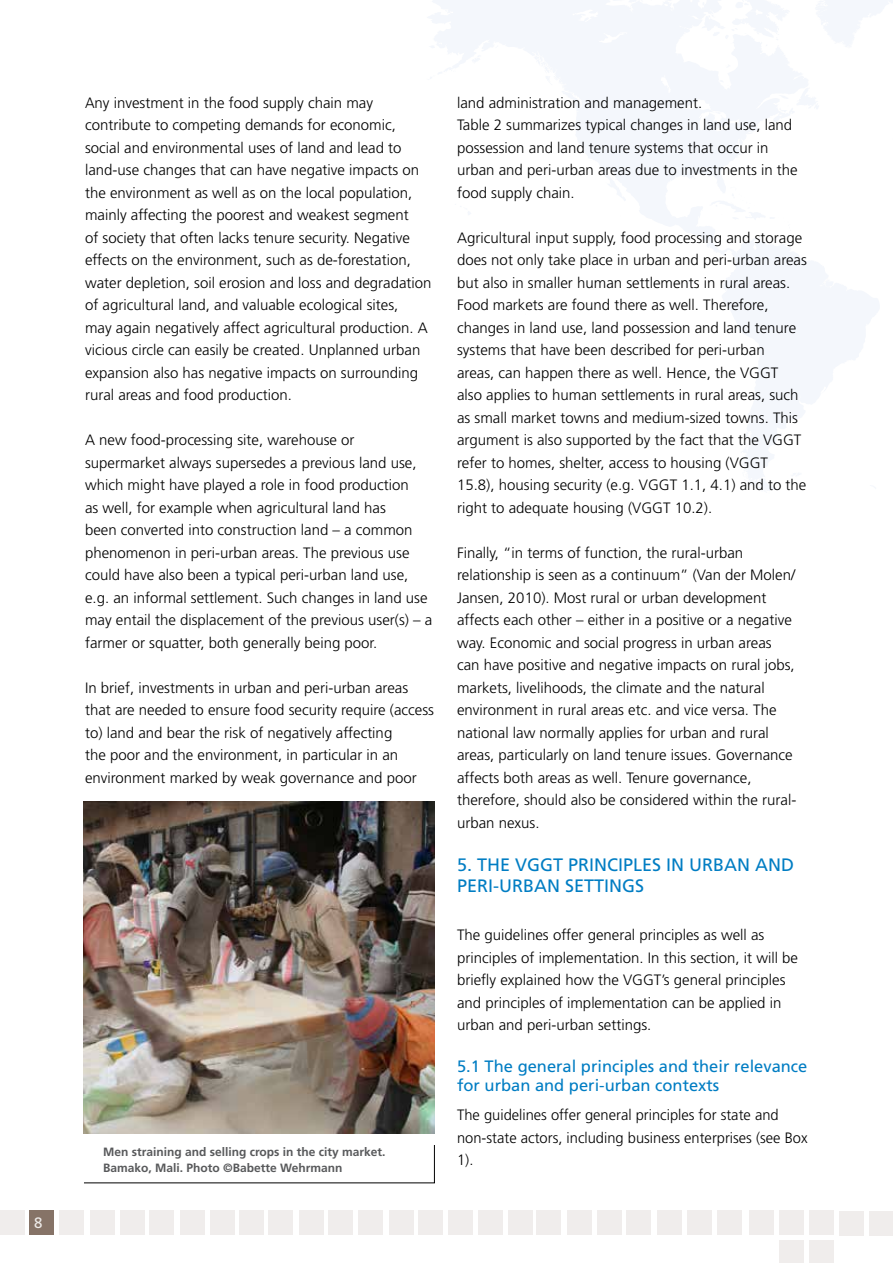
<style>
.page{position:relative;width:893px;height:1263px;background:#fff}
.page>*{position:absolute;margin:0;border:0;box-sizing:border-box;transform-origin:0 0}
.t1{font:18px/20.7px "Frutiger";color:#007dc3}
.t2{font:16.5px/19px "Frutiger";color:#007dc3}
.t3{font:300 15px/22.5px "Frutiger";color:#000}
.t4{font:300 15px/22.5px "Frutiger";color:#000;scale:.96 1}
.t5{font:15px "Frutiger";color:#edeae8}
.t6{font:700 12px/16.5px "Frutiger";color:#58595b}
</style>
<div class="page">
<div style="left:0;top:1210px;width:25px;height:25px;background:#f0edec"></div>
<div style="left:180px;top:1210px;width:25px;height:25px;background:#f0edec"></div>
<div style="left:389px;top:1210px;width:24px;height:25px;background:#f0edec"></div>
<div style="left:657px;top:1210px;width:25px;height:25px;background:#f0edec"></div>
<div style="left:210px;top:1210px;width:25px;height:25px;background:#f0edec"></div>
<div style="left:478px;top:1210px;width:25px;height:25px;background:#f0edec"></div>
<div style="left:418px;top:1210px;width:25px;height:25px;background:#f0edec"></div>
<div style="left:687px;top:1210px;width:25px;height:25px;background:#f0edec"></div>
<div style="left:59px;top:1210px;width:25px;height:25px;background:#f0edec"></div>
<div style="left:268px;top:1210px;width:25px;height:25px;background:#f0edec"></div>
<div style="left:536px;top:1210px;width:25px;height:25px;background:#f0edec"></div>
<div style="left:239px;top:1210px;width:25px;height:25px;background:#f0edec"></div>
<div style="left:508px;top:1210px;width:25px;height:25px;background:#f0edec"></div>
<div style="left:448px;top:1210px;width:25px;height:25px;background:#f0edec"></div>
<div style="left:717px;top:1210px;width:24px;height:25px;background:#f0edec"></div>
<div style="left:90px;top:1210px;width:25px;height:25px;background:#f0edec"></div>
<div style="left:299px;top:1210px;width:24px;height:25px;background:#f0edec"></div>
<div style="left:567px;top:1210px;width:25px;height:25px;background:#f0edec"></div>
<div style="left:120px;top:1210px;width:24px;height:25px;background:#f0edec"></div>
<div style="left:328px;top:1210px;width:25px;height:25px;background:#f0edec"></div>
<div style="left:597px;top:1210px;width:25px;height:25px;background:#f0edec"></div>
<div style="left:149px;top:1210px;width:25px;height:25px;background:#f0edec"></div>
<div style="left:358px;top:1210px;width:25px;height:25px;background:#f0edec"></div>
<div style="left:626px;top:1210px;width:25px;height:25px;background:#f0edec"></div>
<div style="left:749px;top:1210px;width:25px;height:25px;background:#f0edec"></div>
<div style="left:779px;top:1210px;width:25px;height:25px;background:#f0edec"></div>
<div style="left:779px;top:1240px;width:25px;height:23px;background:#f0edec"></div>
<div style="left:809px;top:1210px;width:24px;height:25px;background:#f0edec"></div>
<div style="left:809px;top:1240px;width:24px;height:23px;background:#f0edec"></div>
<div style="left:840px;top:1211px;width:24px;height:25px;background:#f0edec"></div>
<div style="left:869px;top:1211px;width:24px;height:25px;background:#f0edec"></div>
<div style="left:30px;top:1210px;width:24px;height:25px;background:#867367"></div>
<svg style="left:428px;top:0;width:451px;height:456px"></svg>
<svg style="left:742px;top:456px;width:34px;height:33px"></svg>
<svg style="left:743px;top:432px;width:8px;height:16px"></svg>
<svg style="left:702px;top:187px;width:94px;height:69px"></svg>
<svg style="left:521px;top:311px;width:5px;height:4px"></svg>
<svg style="left:692px;top:0;width:201px;height:49px"></svg>
<img style="left:84px;top:801px;width:351px;height:332px">
<svg style="left:84px;top:1145px;width:351px;height:38px"></svg>
<p class="t5" style="left:34px;top:1214px;width:10px">8</p>
<p class="t4" style="left:85px;top:91px;width:362px">Any investment in the food supply chain may contribute to competing demands for economic, social and environmental uses of land and lead to land-use changes that can have negative impacts on the environment as well as on the local population, mainly affecting the poorest and weakest segment<br>of society that often lacks tenure security. Negative effects on the environment, such as de-forestation, water depletion, soil erosion and loss and degradation of agricultural land, and valuable ecological sites,<br>may again negatively affect agricultural production. A vicious circle can easily be created. Unplanned urban expansion also has negative impacts on surrounding rural areas and food production.</p>
<p class="t3" style="left:85px;top:429px;width:349px">A new food-processing site, warehouse or supermarket always supersedes a previous land use, which might have played a role in food production<br>as well, for example when agricultural land has<br>been converted into construction land – a common phenomenon in peri-urban areas. The previous use could have also been a typical peri-urban land use, e.g. an informal settlement. Such changes in land use may entail the displacement of the previous user(s) – a farmer or squatter, both generally being poor.</p>
<p class="t3" style="left:85px;top:676px;width:350px">In brief, investments in urban and peri-urban areas that are needed to ensure food security require (access to) land and bear the risk of negatively affecting<br>the poor and the environment, in particular in an environment marked by weak governance and poor</p>
<p class="t6" style="left:103px;top:1143px;width:284px">Men straining and selling crops in the city market.<br>Bamako, Mali. Photo ©Babette Wehrmann</p>
<p class="t3" style="left:457px;top:91px;width:342px">land administration and management.<br>Table 2 summarizes typical changes in land use, land possession and land tenure systems that occur in urban and peri-urban areas due to investments in the food supply chain.</p>
<p class="t3" style="left:457px;top:226px;width:351px">Agricultural input supply, food processing and storage does not only take place in urban and peri-urban areas but also in smaller human settlements in rural areas.<br>Food markets are found there as well. Therefore, changes in land use, land possession and land tenure systems that have been described for peri-urban<br>areas, can happen there as well. Hence, the VGGT also applies to human settlements in rural areas, such as small market towns and medium-sized towns. This argument is also supported by the fact that the VGGT refer to homes, shelter, access to housing (VGGT 15.8), housing security (e.g. VGGT 1.1, 4.1) and to the right to adequate housing (VGGT 10.2).</p>
<p class="t3" style="left:457px;top:541px;width:341px">Finally, “in terms of function, the rural-urban relationship is seen as a continuum” (Van der Molen/ Jansen, 2010). Most rural or urban development affects each other – either in a positive or a negative way. Economic and social progress in urban areas can have positive and negative impacts on rural jobs, markets, livelihoods, the climate and the natural environment in rural areas etc. and vice versa. The national law normally applies for urban and rural areas, particularly on land tenure issues. Governance affects both areas as well. Tenure governance, therefore, should also be considered within the rural&shy;urban nexus.</p>
<p class="t1" style="left:457px;top:854px;width:339px">5. The VGGT principles in urban and peri-urban settings</p>
<p class="t3" style="left:457px;top:924px;width:342px">The guidelines offer general principles as well as principles of implementation. In this section, it will be briefly explained how the VGGT’s general principles and principles of implementation can be applied in urban and peri-urban settings.</p>
<p class="t2" style="left:457px;top:1056px;width:352px">5.1 The general principles and their relevance for urban and peri-urban contexts</p>
<p class="t3" style="left:457px;top:1104px;width:352px">The guidelines offer general principles for state and non-state actors, including business enterprises (see Box<br>1).</p>
</div>
